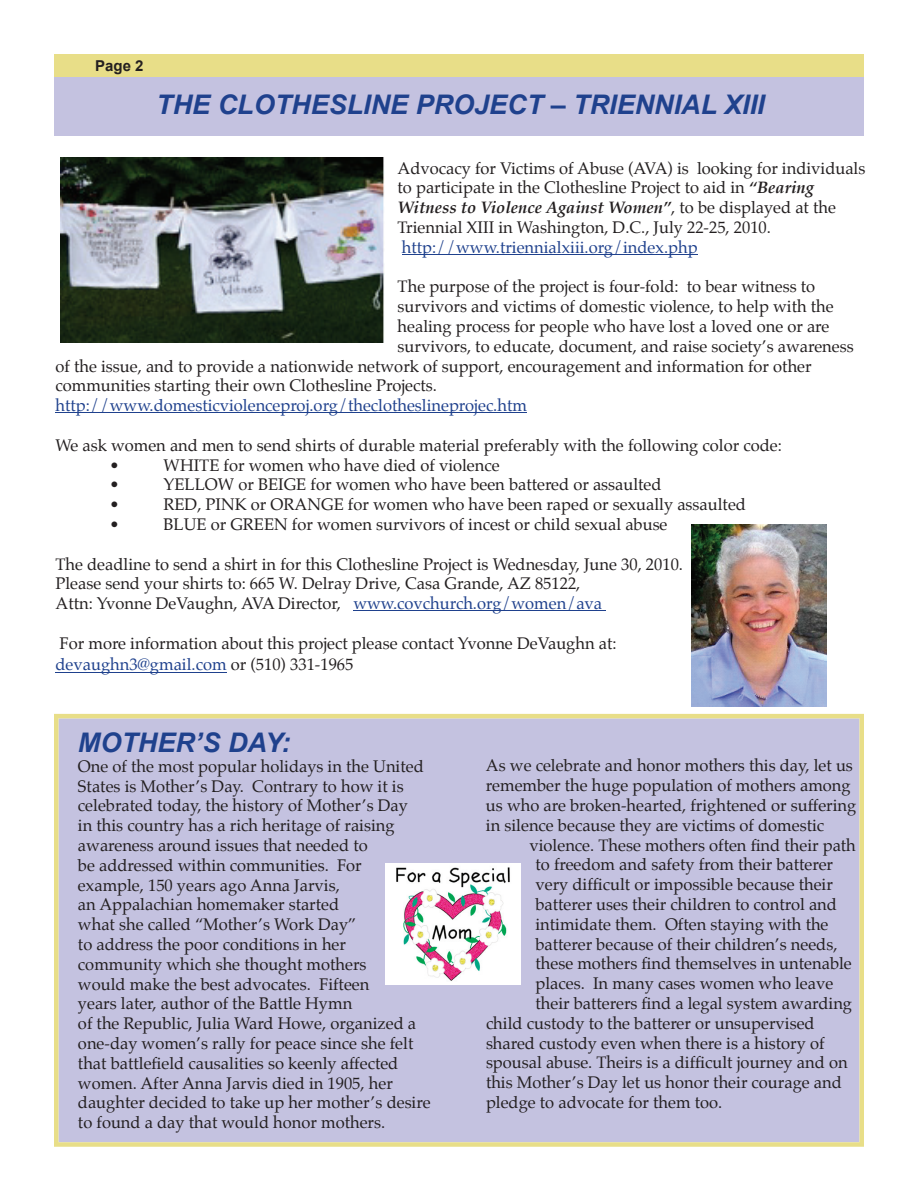
<style>
.page{position:relative;width:918px;height:1188px;background:#fff}
.page>*{position:absolute;margin:0;border:0;box-sizing:border-box;transform-origin:0 0}
.t1{font:italic 700 27px "Arial";color:#1f418d}
.t2{font:16.5px/19.8px "Palatino";color:#231f20}
.t3{font:16.5px "Palatino";color:#1f418d}
.t4{font:700 15px "Arial";color:#231f20}
.s1{font-weight:700;font-style:italic}
.s2{color:#1f418d}
</style>
<div class="page">
<div style="left:54px;top:77px;width:809px;height:59px;background:#c4c2e0"></div>
<div style="left:54px;top:54px;width:810px;height:23px;background:#e8de88"></div>
<hr style="left:402px;top:254px;width:296px;height:1px;background:#1f418d">
<hr style="left:56px;top:412px;width:471px;height:1px;background:#1f418d">
<hr style="left:353px;top:610px;width:253px;height:1px;background:#1f418d">
<hr style="left:56px;top:672px;width:171px;height:1px;background:#1f418d">
<img style="left:60px;top:158px;width:324px;height:184px">
<img style="left:691px;top:525px;width:135px;height:181px">
<div style="left:54px;top:714px;width:810px;height:433px;background:#c4c2e0"></div>
<img style="left:386px;top:863px;width:135px;height:121px">
<p class="t4" style="left:95px;top:56px;width:50px">Page 2</p>
<h1 class="t1" style="left:156px;top:87px;width:610px">THE CLOTHESLINE PROJECT – TRIENNIAL XIII</h1>
<p class="t2" style="left:398px;top:158px;width:469px">Advocacy for Victims of Abuse (AVA) is looking for individuals to participate in the Clothesline Project to aid in <span class="s1">“Bearing Witness to Violence Against Women”</span>, to be displayed at the Triennial XIII in Washington, D.C., July 22-25, 2010.</p>
<p class="t3" style="left:402px;top:233px;width:297px">http://www.triennialxiii.org/index.php</p>
<p class="t2" style="left:398px;top:277px;width:419px">The purpose of the project is four-fold: to bear witness to</p>
<p class="t2" style="left:398px;top:297px;width:438px">survivors and victims of domestic violence, to help with the</p>
<p class="t2" style="left:398px;top:316px;width:433px">healing process for people who have lost a loved one or are</p>
<p class="t2" style="left:398px;top:336px;width:458px">survivors, to educate, document, and raise society’s awareness</p>
<p class="t2" style="left:56px;top:356px;width:758px">of the issue, and to provide a nationwide network of support, encouragement and information for other</p>
<p class="t2" style="left:56px;top:376px;width:383px">communities starting their own Clothesline Projects.</p>
<p class="t3" style="left:56px;top:392px;width:473px">http://www.domesticviolenceproj.org/theclotheslineprojec.htm</p>
<p class="t2" style="left:110px;top:435px;width:674px;text-indent:-54px">We ask women and men to send shirts of durable material preferably with the following color code: •</p>
<p class="t2" style="left:164px;top:455px;width:338px">WHITE for women who have died of violence</p>
<p class="t2" style="left:110px;top:475px;width:11px">•</p>
<p class="t2" style="left:164px;top:475px;width:500px">YELLOW or BEIGE for women who have been battered or assaulted</p>
<p class="t2" style="left:110px;top:495px;width:11px">•</p>
<p class="t2" style="left:164px;top:495px;width:584px">RED, PINK or ORANGE for women who have been raped or sexually assaulted</p>
<p class="t2" style="left:110px;top:514px;width:11px">•</p>
<p class="t2" style="left:164px;top:514px;width:506px">BLUE or GREEN for women survivors of incest or child sexual abuse</p>
<p class="t2" style="left:56px;top:554px;width:629px">The deadline to send a shirt in for this Clothesline Project is Wednesday, June 30, 2010.<br>Please send your shirts to: 665 W. Delray Drive, Casa Grande, AZ 85122,<br>Attn: Yvonne DeVaughn, AVA Director, <span class="s2">www.covchurch.org/women/ava</span></p>
<p class="t2" style="left:56px;top:632px;width:563px;line-height:21.6px">For more information about this project please contact Yvonne DeVaughn at: <span class="s2">devaughn3@gmail.com</span> or (510) 331-1965</p>
<h1 class="t1" style="left:78px;top:725px;width:214px">MOTHER’S DAY:</h1>
<p class="t2" style="left:78px;top:756px;width:354px">One of the most popular holidays in the United States is Mother’s Day. Contrary to how it is celebrated today, the history of Mother’s Day<br>in this country has a rich heritage of raising awareness around issues that needed to<br>be addressed within communities. For example, 150 years ago Anna Jarvis,<br>an Appalachian homemaker started<br>what she called “Mother’s Work Day”<br>to address the poor conditions in her community which she thought mothers<br>would make the best advocates. Fifteen<br>years later, author of the Battle Hymn<br>of the Republic, Julia Ward Howe, organized a one-day women’s rally for peace since she felt that battlefield causalities so keenly affected women. After Anna Jarvis died in 1905, her daughter decided to take up her mother’s desire to found a day that would honor mothers.</p>
<p class="t2" style="left:486px;top:756px;width:372px">As we celebrate and honor mothers this day, let us remember the huge population of mothers among us who are broken-hearted, frightened or suffering in silence because they are victims of domestic</p>
<p class="t2" style="left:529px;top:835px;width:328px">violence. These mothers often find their path</p>
<p class="t2" style="left:535px;top:855px;width:299px">to freedom and safety from their batterer</p>
<p class="t2" style="left:535px;top:875px;width:299px">very difficult or impossible because their</p>
<p class="t2" style="left:535px;top:894px;width:303px">batterer uses their children to control and</p>
<p class="t2" style="left:536px;top:914px;width:295px">intimidate them. Often staying with the</p>
<p class="t2" style="left:536px;top:934px;width:304px">batterer because of their children’s needs,</p>
<p class="t2" style="left:536px;top:954px;width:318px">these mothers find themselves in untenable</p>
<p class="t2" style="left:536px;top:974px;width:299px">places. In many cases women who leave</p>
<p class="t2" style="left:536px;top:993px;width:318px">their batterers find a legal system awarding</p>
<p class="t2" style="left:486px;top:1013px;width:330px">child custody to the batterer or unsupervised</p>
<p class="t2" style="left:486px;top:1033px;width:340px">shared custody even when there is a history of</p>
<p class="t2" style="left:486px;top:1053px;width:363px">spousal abuse. Theirs is a difficult journey and on</p>
<p class="t2" style="left:486px;top:1073px;width:357px">this Mother’s Day let us honor their courage and</p>
<p class="t2" style="left:486px;top:1092px;width:238px">pledge to advocate for them too.</p>
</div>
